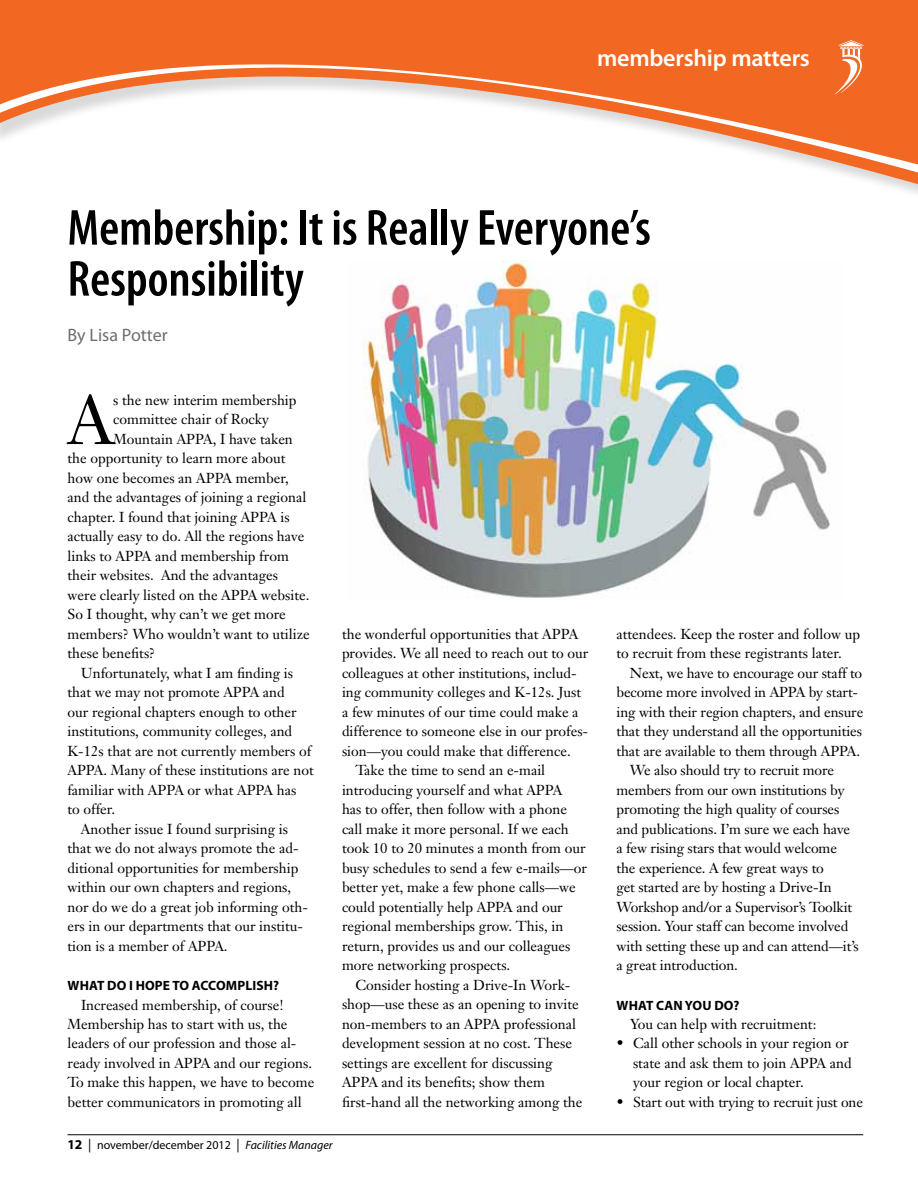
<style>
.page{position:relative;width:918px;height:1188px;background:#fff}
.page>*{position:absolute;margin:0;border:0;box-sizing:border-box;transform-origin:0 0}
.t1{font:69px "Janson Text";color:#000}
.t2{font:600 condensed 51px/51px "Myriad Pro";color:#000}
.t3{font:600 24px "Myriad Pro";letter-spacing:-.01em;color:#fff}
.t4{font:18px "Myriad Pro";color:#6d6e71}
.t5{font:14.25px/19.5px "Janson Text";color:#000}
.t6{font:700 13.5px "Myriad Pro";letter-spacing:.01em;color:#000}
.t7{font:12px "Myriad Pro";color:#000}
.s1{font-weight:700;font-size:13.5px}
.s2{font-size:13.5px}
.s3{font-style:italic}
</style>
<div class="page">
<hr style="left:68px;top:1134px;width:795px;height:1px;background:#000">
<svg style="left:0;top:0;width:918px;height:194px;fill:#f26722"></svg>
<img style="left:363px;top:261px;width:467px;height:337px">
<h3 class="t3" style="left:597px;top:43px;width:214px">membership matters</h3>
<h2 class="t2" style="left:68px;top:203px;width:585px">Membership: It is Really Everyone’s<br>Responsibility</h2>
<p class="t4" style="left:68px;top:326px;width:102px">By Lisa Potter</p>
<h1 class="t1" style="left:68px;top:376px;width:47px">A</h1>
<p class="t5" style="left:113px;top:390px;width:185px">s the new interim membership</p>
<p class="t5" style="left:113px;top:410px;width:157px">committee chair of Rocky</p>
<p class="t5" style="left:113px;top:429px;width:181px">Mountain APPA, I have taken</p>
<p class="t5" style="left:67px;top:449px;width:220px">the opportunity to learn more about</p>
<p class="t5" style="left:67px;top:468px;width:223px">how one becomes an APPA member,</p>
<p class="t5" style="left:67px;top:488px;width:240px">and the advantages of joining a regional</p>
<p class="t5" style="left:67px;top:507px;width:224px">chapter. I found that joining APPA is</p>
<p class="t5" style="left:67px;top:527px;width:238px">actually easy to do. All the regions have</p>
<p class="t5" style="left:67px;top:546px;width:223px">links to APPA and membership from</p>
<p class="t5" style="left:67px;top:566px;width:212px">their websites. And the advantages</p>
<p class="t5" style="left:67px;top:585px;width:243px">were clearly listed on the APPA website.</p>
<p class="t5" style="left:67px;top:605px;width:220px">So I thought, why can’t we get more</p>
<p class="t5" style="left:67px;top:624px;width:244px">members? Who wouldn’t want to utilize</p>
<p class="t5" style="left:67px;top:644px;width:89px">these benefits?</p>
<p class="t5" style="left:81px;top:663px;width:214px">Unfortunately, what I am finding is</p>
<p class="t5" style="left:67px;top:683px;width:219px">that we may not promote APPA and</p>
<p class="t5" style="left:67px;top:702px;width:231px">our regional chapters enough to other</p>
<p class="t5" style="left:67px;top:722px;width:226px">institutions, community colleges, and</p>
<p class="t5" style="left:67px;top:741px;width:245px">K-12s that are not currently members of</p>
<p class="t5" style="left:67px;top:761px;width:248px">APPA. Many of these institutions are not</p>
<p class="t5" style="left:67px;top:780px;width:230px">familiar with APPA or what APPA has</p>
<p class="t5" style="left:67px;top:800px;width:49px">to offer.</p>
<p class="t5" style="left:81px;top:819px;width:209px">Another issue I found surprising is</p>
<p class="t5" style="left:67px;top:839px;width:233px">that we do not always promote the ad-</p>
<p class="t5" style="left:67px;top:858px;width:232px">ditional opportunities for membership</p>
<p class="t5" style="left:67px;top:878px;width:225px">within our own chapters and regions,</p>
<p class="t5" style="left:67px;top:897px;width:242px">nor do we do a great job informing oth-</p>
<p class="t5" style="left:67px;top:917px;width:237px">ers in our departments that our institu-</p>
<p class="t5" style="left:67px;top:936px;width:162px">tion is a member of APPA.</p>
<p class="t6" style="left:68px;top:977px;width:213px">WHAT DO I HOPE TO ACCOMPLISH?</p>
<p class="t5" style="left:68px;top:995px;width:248px;text-indent:13px">Increased membership, of course!<br>Membership has to start with us, the leaders of our profession and those al&shy;ready involved in APPA and our regions.<br>To make this happen, we have to become better communicators in promoting all</p>
<p class="t5" style="left:342px;top:624px;width:238px">the wonderful opportunities that APPA</p>
<p class="t5" style="left:342px;top:644px;width:248px">provides. We all need to reach out to our</p>
<p class="t5" style="left:342px;top:663px;width:236px">colleagues at other institutions, includ-</p>
<p class="t5" style="left:342px;top:683px;width:241px">ing community colleges and K-12s. Just</p>
<p class="t5" style="left:342px;top:702px;width:238px">a few minutes of our time could make a</p>
<p class="t5" style="left:342px;top:722px;width:248px">difference to someone else in our profes-</p>
<p class="t5" style="left:342px;top:741px;width:230px">sion—you could make that difference.</p>
<p class="t5" style="left:355px;top:761px;width:191px">Take the time to send an e-mail</p>
<p class="t5" style="left:342px;top:780px;width:222px">introducing yourself and what APPA</p>
<p class="t5" style="left:342px;top:800px;width:227px">has to offer, then follow with a phone</p>
<p class="t5" style="left:342px;top:819px;width:228px">call make it more personal. If we each</p>
<p class="t5" style="left:342px;top:839px;width:245px">took 10 to 20 minutes a month from our</p>
<p class="t5" style="left:342px;top:858px;width:247px">busy schedules to send a few e-mails—or</p>
<p class="t5" style="left:342px;top:878px;width:235px">better yet, make a few phone calls—we</p>
<p class="t5" style="left:342px;top:897px;width:222px">could potentially help APPA and our</p>
<p class="t5" style="left:342px;top:917px;width:223px">regional memberships grow. This, in</p>
<p class="t5" style="left:342px;top:936px;width:230px">return, provides us and our colleagues</p>
<p class="t5" style="left:342px;top:956px;width:170px">more networking prospects.</p>
<p class="t5" style="left:355px;top:975px;width:216px">Consider hosting a Drive-In Work-</p>
<p class="t5" style="left:342px;top:995px;width:238px">shop—use these as an opening to invite</p>
<p class="t5" style="left:342px;top:1014px;width:236px">non-members to an APPA professional</p>
<p class="t5" style="left:342px;top:1034px;width:232px">development session at no cost. These</p>
<p class="t5" style="left:342px;top:1053px;width:212px">settings are excellent for discussing</p>
<p class="t5" style="left:342px;top:1073px;width:204px">APPA and its benefits; show them</p>
<p class="t5" style="left:342px;top:1092px;width:242px">first-hand all the networking among the</p>
<p class="t7" style="left:68px;top:1138px;width:267px"><span class="s1">12</span> <span class="s2">|</span> november/december 2012 <span class="s2">|</span> <span class="s3">Facilities Manager</span></p>
<p class="t5" style="left:617px;top:624px;width:245px">attendees. Keep the roster and follow up to recruit from these registrants later.</p>
<p class="t5" style="left:630px;top:663px;width:234px">Next, we have to encourage our staff to</p>
<p class="t5" style="left:617px;top:683px;width:243px">become more involved in APPA by start-</p>
<p class="t5" style="left:617px;top:702px;width:248px">ing with their region chapters, and ensure</p>
<p class="t5" style="left:617px;top:721px;width:247px">that they understand all the opportunities</p>
<p class="t5" style="left:617px;top:741px;width:245px">that are available to them through APPA.</p>
<p class="t5" style="left:630px;top:760px;width:206px">We also should try to recruit more</p>
<p class="t5" style="left:617px;top:780px;width:230px">members from our own institutions by</p>
<p class="t5" style="left:617px;top:799px;width:224px">promoting the high quality of courses</p>
<p class="t5" style="left:617px;top:819px;width:235px">and publications. I’m sure we each have</p>
<p class="t5" style="left:617px;top:838px;width:222px">a few rising stars that would welcome</p>
<p class="t5" style="left:617px;top:858px;width:209px">the experience. A few great ways to</p>
<p class="t5" style="left:617px;top:877px;width:217px">get started are by hosting a Drive-In</p>
<p class="t5" style="left:617px;top:897px;width:237px">Workshop and/or a Supervisor’s Toolkit</p>
<p class="t5" style="left:617px;top:916px;width:233px">session. Your staff can become involved</p>
<p class="t5" style="left:617px;top:936px;width:244px">with setting these up and can attend—it’s</p>
<p class="t5" style="left:617px;top:955px;width:123px">a great introduction.</p>
<p class="t6" style="left:617px;top:996px;width:124px">WHAT CAN YOU DO?</p>
<p class="t5" style="left:630px;top:1014px;width:188px">You can help with recruitment:</p>
<p class="t5" style="left:633px;top:1034px;width:220px;text-indent:-17px">• Call other schools in your region or state and ask them to join APPA and your region or local chapter.</p>
<p class="t5" style="left:617px;top:1092px;width:248px">• Start out with trying to recruit just one</p>
</div>
